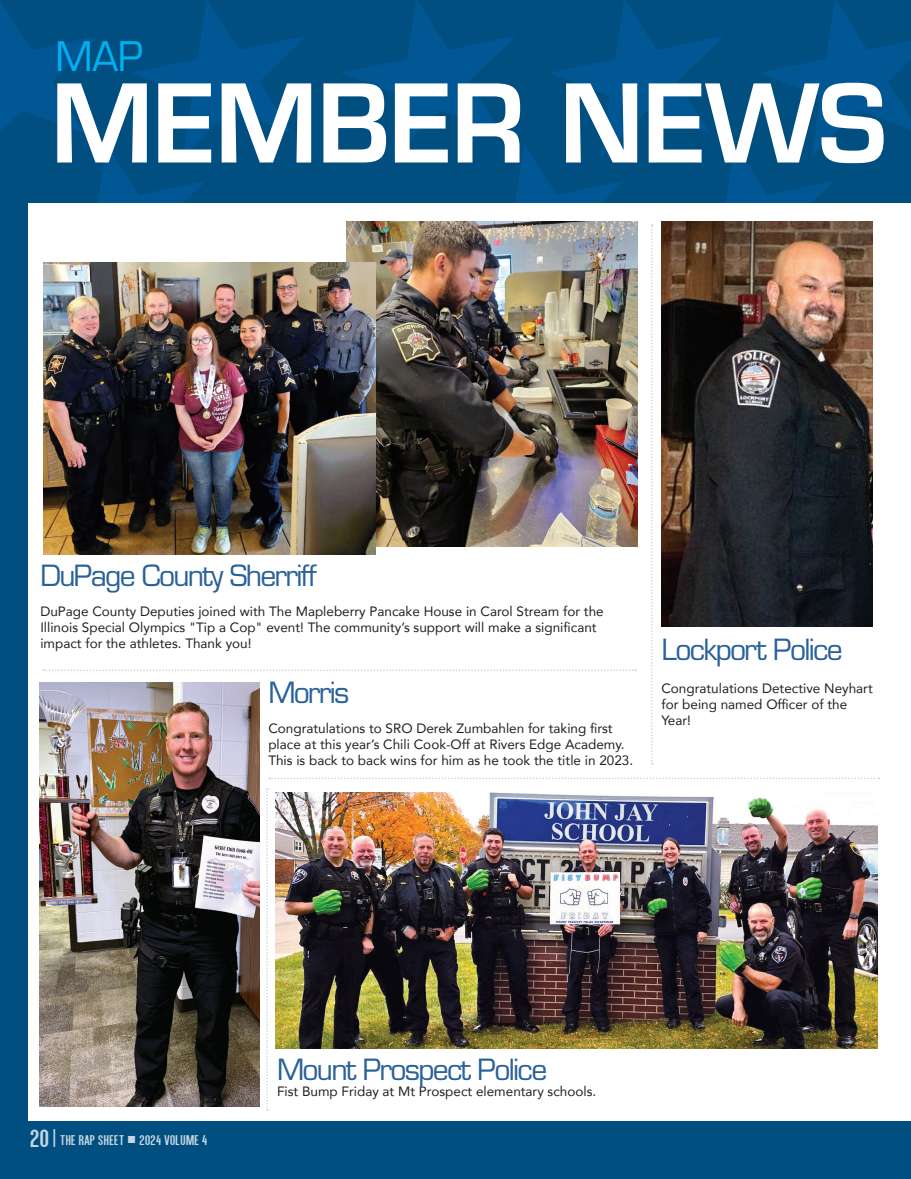
<style>
.page{position:relative;width:911px;height:1179px;background:#fff}
.page>*{position:absolute;margin:0;border:0;box-sizing:border-box;transform-origin:0 0}
.t1{font:209.1px "Zapf Dingbats ITC";color:#015694;scale:1.14 1}
.t2{font:600 105.45px "Eurostile";letter-spacing:-.01em;color:#fff}
.t3{font:39.6px "Eurostile";color:#00b0f0}
.t4{font:28.5px "Eurostile";letter-spacing:-.06em;color:#296199}
.t5{font:15px "Alegre Sans";letter-spacing:.03em;color:#fff}
.t6{font:13.5px/16.2px "Avenir";color:#231f20}
.s1{font-size:26.55px}
.s2{font-size:21px}
</style>
<div class="page">
<div style="left:0;top:0;width:910px;height:1178px;background:#014f81"></div>
<div style="left:28px;top:203px;width:882px;height:917px;background:#fff"></div>
<img style="left:275px;top:792px;width:602px;height:256px">
<svg style="left:651px;top:308px;width:1px;height:456px"></svg>
<img style="left:375px;top:308px;width:262px;height:238px">
<img style="left:44px;top:308px;width:331px;height:246px">
<img style="left:661px;top:221px;width:211px;height:405px">
<img style="left:39px;top:682px;width:220px;height:423px">
<svg style="left:43px;top:669px;width:593px;height:2px"></svg>
<svg style="left:266px;top:788px;width:2px;height:322px"></svg>
<svg style="left:269px;top:777px;width:610px;height:2px"></svg>
<img style="left:43px;top:221px;width:810px;height:87px">
<h1 class="t1" style="left:120px;top:60px;width:711px;rotate:-12deg">★★★★</h1>
<h3 class="t3" style="left:55px;top:32px;width:90px">MAP</h3>
<h2 class="t2" style="left:50px;top:58px;width:837px">MEMBER NEWS</h2>
<h3 class="t4" style="left:40px;top:558px;width:277px">DuPage County Sherriff</h3>
<p class="t6" style="left:40px;top:602px;width:564px">DuPage County Deputies joined with The Mapleberry Pancake House in Carol Stream for the<br>Illinois Special Olympics "Tip a Cop" event! The community’s support will make a significant impact for the athletes. Thank you!</p>
<h3 class="t4" style="left:268px;top:675px;width:83px">Morris</h3>
<p class="t6" style="left:268px;top:719px;width:366px">Congratulations to SRO Derek Zumbahlen for taking first place at this year’s Chili Cook-Off at Rivers Edge Academy.<br>This is back to back wins for him as he took the title in 2023.</p>
<h3 class="t4" style="left:661px;top:632px;width:183px">Lockport Police</h3>
<p class="t6" style="left:661px;top:679px;width:213px">Congratulations Detective Neyhart for being named Officer of the<br>Year!</p>
<p class="t5" style="left:30px;top:1131px;width:178px"><span class="s1">20</span> <span class="s2">|</span> THE RAP SHEET <sup>■</sup> 2024 VOLUME 4</p>
<h3 class="t4" style="left:277px;top:1052px;width:272px">Mount Prospect Police</h3>
<p class="t6" style="left:277px;top:1082px;width:320px">Fist Bump Friday at Mt Prospect elementary schools.</p>
</div>
